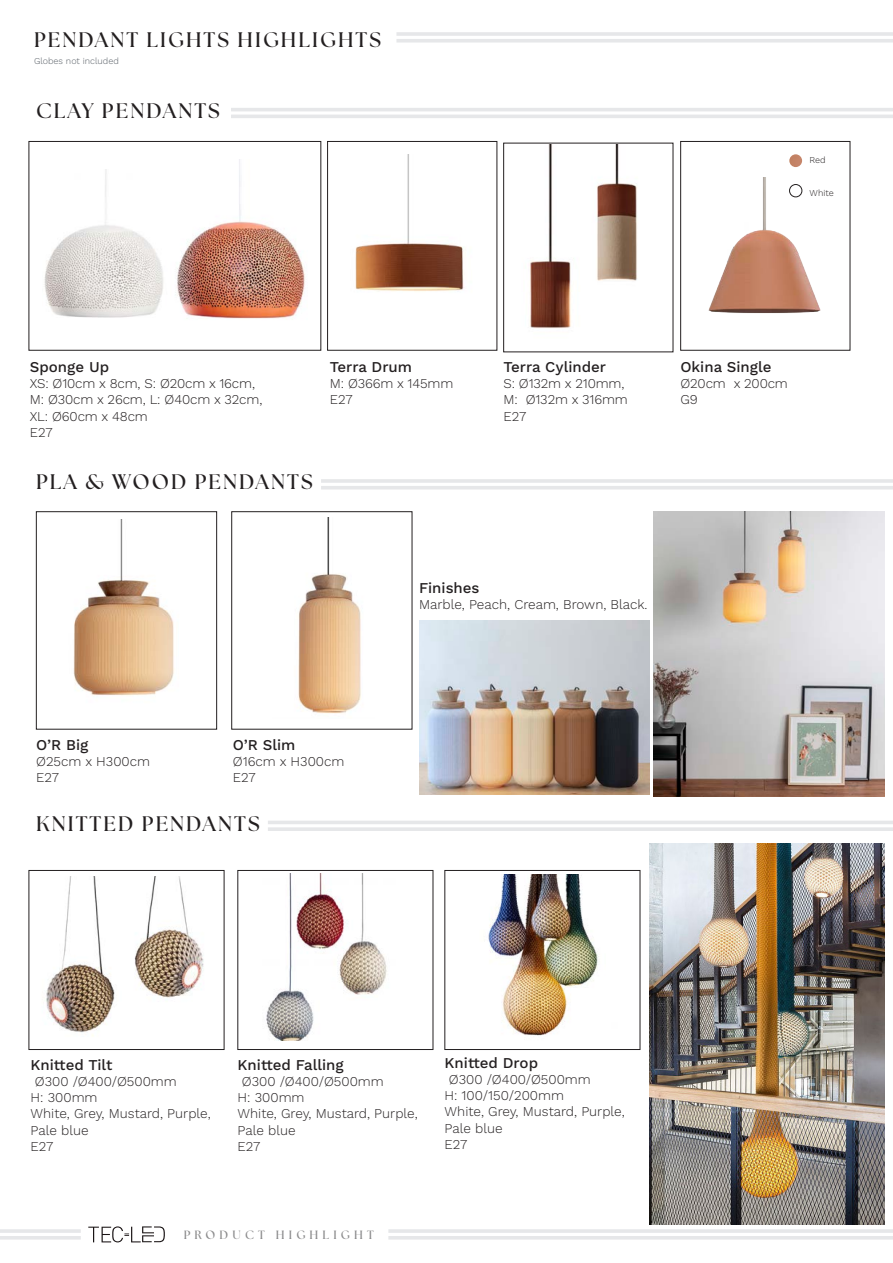
<style>
.page{position:relative;width:893px;height:1263px;background:#fff}
.page>*{position:absolute;margin:0;border:0;box-sizing:border-box;transform-origin:0 0}
.t1{font:700 21px "The Seasons";letter-spacing:.1em;color:#231f20}
.t2{font:500 15px "Work Sans";color:#231f20}
.t3{font:300 13.5px/16.2px "Work Sans";color:#231f20}
.t4{font:700 12px "The Seasons";letter-spacing:.35em;color:#8b8b8c}
.t5{font:300 9px "Work Sans";color:#585f66}
.t6{font:300 9px "Work Sans";color:#231f20}
</style>
<div class="page">
<img style="left:490px;top:144px;width:218px;height:208px">
<img style="left:335px;top:154px;width:145px;height:197px">
<img style="left:687px;top:178px;width:134px;height:149px">
<svg style="left:789px;top:154px;width:13px;height:13px"></svg>
<svg style="left:789px;top:184px;width:13px;height:13px"></svg>
<div style="left:789px;top:184px;width:13px;height:13px;border:1px solid #231f20;border-radius:50%"></div>
<img style="left:266px;top:873px;width:121px;height:167px">
<img style="left:46px;top:876px;width:158px;height:160px">
<img style="left:488px;top:874px;width:111px;height:162px">
<div style="left:29px;top:870px;width:195px;height:180px;border:1px solid #231f20"></div>
<img style="left:44px;top:170px;width:119px;height:148px">
<img style="left:175px;top:160px;width:130px;height:159px">
<hr style="left:396px;top:32px;width:497px;height:4px;background:#e6e7e9">
<hr style="left:396px;top:39px;width:497px;height:4px;background:#e6e7e9">
<hr style="left:0;top:1229px;width:81px;height:4px;background:#e6e7e9">
<hr style="left:0;top:1236px;width:81px;height:3px;background:#e6e7e9">
<svg style="left:88px;top:1226px;width:77px;height:16px"></svg>
<hr style="left:388px;top:1229px;width:505px;height:4px;background:#e6e7e9">
<hr style="left:388px;top:1236px;width:505px;height:3px;background:#e6e7e9">
<div style="left:327px;top:141px;width:170px;height:209px;border:1px solid #231f20"></div>
<div style="left:680px;top:141px;width:170px;height:209px;border:1px solid #231f20"></div>
<hr style="left:231px;top:108px;width:662px;height:3px;background:#e6e7e9">
<hr style="left:231px;top:115px;width:662px;height:3px;background:#e6e7e9">
<hr style="left:321px;top:479px;width:572px;height:4px;background:#e6e7e9">
<hr style="left:321px;top:486px;width:572px;height:3px;background:#e6e7e9">
<hr style="left:268px;top:821px;width:625px;height:3px;background:#e6e7e9">
<hr style="left:268px;top:827px;width:625px;height:4px;background:#e6e7e9">
<div style="left:238px;top:870px;width:195px;height:180px;border:1px solid #231f20"></div>
<div style="left:445px;top:870px;width:195px;height:180px;border:1px solid #231f20"></div>
<img style="left:649px;top:843px;width:235px;height:381px">
<div style="left:36px;top:511px;width:181px;height:218px;border:1px solid #231f20"></div>
<img style="left:73px;top:520px;width:101px;height:176px">
<img style="left:298px;top:517px;width:63px;height:197px">
<img style="left:654px;top:511px;width:230px;height:285px">
<div style="left:231px;top:511px;width:181px;height:218px;border:1px solid #231f20"></div>
<img style="left:419px;top:620px;width:230px;height:175px">
<p class="t1" style="left:34px;top:25px;width:348px">PENDANT LIGHTS HIGHLIGHTS</p>
<p class="t5" style="left:34px;top:56px;width:86px">Globes not included</p>
<p class="t1" style="left:36px;top:97px;width:185px">CLAY PENDANTS</p>
<p class="t6" style="left:810px;top:155px;width:18px">Red</p>
<p class="t6" style="left:810px;top:187px;width:26px">White</p>
<p class="t2" style="left:30px;top:358px;width:81px">Sponge Up</p>
<p class="t3" style="left:30px;top:376px;width:227px">XS: Ø10cm x 8cm, S: Ø20cm x 16cm,</p>
<p class="t3" style="left:30px;top:392px;width:234px">M: Ø30cm x 26cm, L: Ø40cm x 32cm,</p>
<p class="t3" style="left:30px;top:409px;width:120px">XL: Ø60cm x 48cm<br>E27</p>
<p class="t1" style="left:36px;top:468px;width:278px">PLA &amp; WOOD PENDANTS</p>
<p class="t2" style="left:330px;top:358px;width:84px">Terra Drum</p>
<p class="t3" style="left:330px;top:376px;width:125px">M: Ø366m x 145mm<br>E27</p>
<p class="t2" style="left:503px;top:358px;width:104px">Terra Cylinder</p>
<p class="t3" style="left:503px;top:376px;width:126px">S: Ø132m x 210mm,<br>M: Ø132m x 316mm<br>E27</p>
<p class="t2" style="left:680px;top:358px;width:93px">Okina Single</p>
<p class="t3" style="left:680px;top:376px;width:109px">Ø20cm x 200cm<br>G9</p>
<p class="t2" style="left:419px;top:579px;width:62px">Finishes</p>
<p class="t3" style="left:419px;top:597px;width:230px">Marble, Peach, Cream, Brown, Black.</p>
<p class="t2" style="left:36px;top:736px;width:54px">O’R Big</p>
<p class="t3" style="left:36px;top:753px;width:115px">Ø25cm x H300cm</p>
<p class="t3" style="left:36px;top:770px;width:24px">E27</p>
<p class="t2" style="left:233px;top:736px;width:64px">O’R Slim</p>
<p class="t3" style="left:233px;top:753px;width:113px">Ø16cm x H300cm</p>
<p class="t3" style="left:233px;top:770px;width:24px">E27</p>
<p class="t1" style="left:36px;top:809px;width:225px">KNITTED PENDANTS</p>
<p class="t2" style="left:31px;top:1056px;width:83px">Knitted Tilt</p>
<p class="t3" style="left:35px;top:1074px;width:143px">Ø300 /Ø400/Ø500mm</p>
<p class="t3" style="left:31px;top:1090px;width:182px">H: 300mm<br>White, Grey, Mustard, Purple,<br>Pale blue<br>E27</p>
<p class="t2" style="left:238px;top:1056px;width:108px">Knitted Falling</p>
<p class="t3" style="left:242px;top:1074px;width:143px">Ø300 /Ø400/Ø500mm</p>
<p class="t3" style="left:238px;top:1090px;width:182px">H: 300mm<br>White, Grey, Mustard, Purple,<br>Pale blue<br>E27</p>
<p class="t2" style="left:445px;top:1054px;width:95px">Knitted Drop</p>
<p class="t3" style="left:449px;top:1072px;width:143px">Ø300 /Ø400/Ø500mm</p>
<p class="t3" style="left:445px;top:1088px;width:182px">H: 100/150/200mm<br>White, Grey, Mustard, Purple,<br>Pale blue<br>E27</p>
<p class="t4" style="left:184px;top:1227px;width:192px">PRODUCT HIGHLIGHT</p>
</div>
